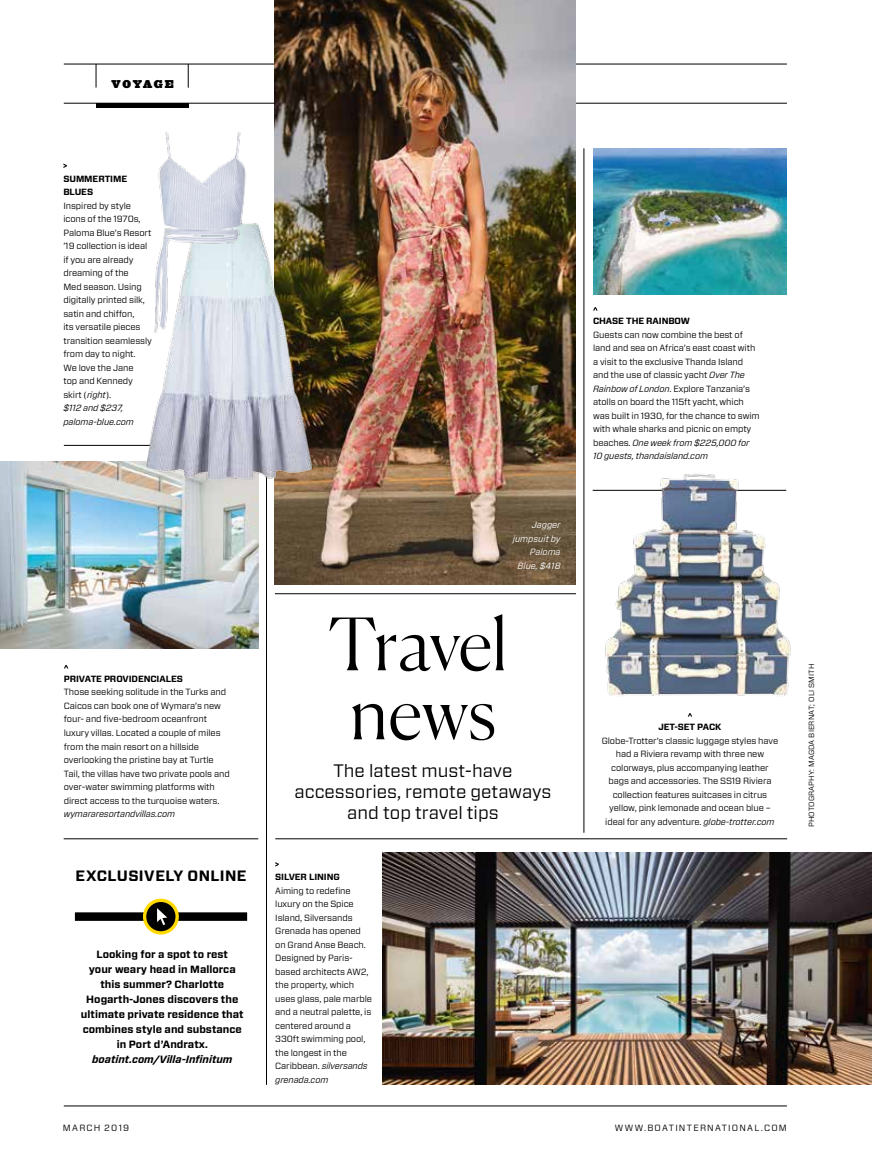
<style>
.page{position:relative;width:872px;height:1170px;background:#fff}
.page>*{position:absolute;margin:0;border:0;box-sizing:border-box;transform-origin:0 0}
.t1{font:300 72px/69px "Canela";letter-spacing:-.01em;color:#000}
.t2{font:18px/21px "Forza";color:#000;text-align:center}
.t3{font:700 15px "Forza";letter-spacing:.025em;color:#000}
.t4{font:700 10.5px/15px "Forza";color:#000;text-align:center}
.t5{font:italic 700 10.5px "Forza";color:#000}
.t6{font:900 10.5px "Ziggurat";letter-spacing:.155em;color:#000}
.t7{font:9px/13.5px "Forza";letter-spacing:-.01em;color:#000}
.t8{font:700 9px/13.5px "Forza";letter-spacing:-.01em;color:#000}
.t9{font:9px "Forza";letter-spacing:.135em;color:#000}
.t10{font:italic 9px/13.5px "Forza";color:#fff;text-align:right}
.t11{font:italic 9px "Forza";letter-spacing:-.01em;color:#000}
.t12{font:7.5px "Forza";letter-spacing:.02em;color:#000}
.s1{font-style:italic}
</style>
<div class="page">
<img style="left:0;top:461px;width:258px;height:187px">
<hr style="left:583px;top:148px;width:1px;height:684px;background:#000">
<hr style="left:64px;top:1105px;width:723px;height:1px;background:#000">
<hr style="left:64px;top:64px;width:723px;height:1px;background:#000">
<hr style="left:64px;top:103px;width:723px;height:1px;background:#000">
<hr style="left:96px;top:103px;width:92px;height:4px;background:#000">
<svg style="left:96px;top:64px;width:1px;height:24px"></svg>
<svg style="left:188px;top:64px;width:1px;height:24px"></svg>
<hr style="left:275px;top:838px;width:512px;height:1px;background:#000">
<hr style="left:64px;top:838px;width:194px;height:1px;background:#000">
<hr style="left:275px;top:593px;width:301px;height:1px;background:#000">
<hr style="left:266px;top:445px;width:1px;height:639px;background:#000">
<div style="left:75px;top:912px;width:172px;height:8px;background:#000"></div>
<svg style="left:143px;top:898px;width:36px;height:36px"></svg>
<div style="left:146px;top:901px;width:29px;height:30px;background:#000;border-radius:50%"></div>
<svg style="left:157px;top:908px;width:10px;height:17px"></svg>
<svg style="left:63px;top:163px;width:4px;height:5px"></svg>
<svg style="left:275px;top:862px;width:4px;height:4px"></svg>
<hr style="left:64px;top:445px;width:194px;height:1px;background:#000">
<img style="left:275px;top:0;width:300px;height:585px">
<img style="left:382px;top:852px;width:490px;height:232px">
<img style="left:593px;top:148px;width:194px;height:146px">
<img style="left:561px;top:445px;width:230px;height:273px">
<img style="left:123px;top:192px;width:210px;height:316px">
<img style="left:141px;top:132px;width:115px;height:214px">
<p class="t6" style="left:112px;top:75px;width:64px">VOYAGE</p>
<p class="t8" style="left:63px;top:172px;width:65px">SUMMERTIME<br>BLUES</p>
<p class="t7" style="left:63px;top:198px;width:90px">Inspired by style icons of the 1970s,<br>Paloma Blue’s Resort ’19 collection is ideal if you are already dreaming of the<br>Med season. Using digitally printed silk, satin and chiffon,<br>its versatile pieces transition seamlessly from day to night.<br>We love the Jane<br>top and Kennedy skirt (<span class="s1">right</span>).<br><span class="s1">$112 and $237, paloma-blue.com</span></p>
<p class="t8" style="left:64px;top:672px;width:120px">PRIVATE PROVIDENCIALES</p>
<p class="t7" style="left:64px;top:685px;width:167px">Those seeking solitude in the Turks and Caicos can book one of Wymara’s new four- and five-bedroom oceanfront luxury villas. Located a couple of miles from the main resort on a hillside overlooking the pristine bay at Turtle Tail, the villas have two private pools and over-water swimming platforms with direct access to the turquoise waters.</p>
<p class="t11" style="left:64px;top:807px;width:113px">wymararesortandvillas.com</p>
<h3 class="t3" style="left:76px;top:865px;width:172px">EXCLUSIVELY ONLINE</h3>
<p class="t4" style="left:81px;top:947px;width:164px">Looking for a spot to rest<br>your weary head in Mallorca this summer? Charlotte<br>Hogarth-Jones discovers the ultimate private residence that combines style and substance in Port d’Andratx.</p>
<p class="t5" style="left:92px;top:1052px;width:142px">boatint.com/Villa-Infinitum</p>
<p class="t9" style="left:63px;top:1121px;width:68px">MARCH 2019</p>
<p class="t10" style="left:513px;top:518px;width:49px">Jagger jumpsuit by<br>Paloma<br>Blue, $418</p>
<h1 class="t1" style="left:328px;top:603px;width:180px">Travel news</h1>
<h2 class="t2" style="left:294px;top:760px;width:258px">The latest must-have accessories, remote getaways and top travel tips</h2>
<p class="t8" style="left:275px;top:870px;width:66px">SILVER LINING</p>
<p class="t7" style="left:275px;top:883px;width:98px">Aiming to redefine luxury on the Spice<br>Island, Silversands<br>Grenada has opened on Grand Anse Beach.<br>Designed by Paris&shy;based architects AW2, the property, which uses glass, pale marble and a neutral palette, is centered around a<br>330ft swimming pool, the longest in the<br>Caribbean. <span class="s1">silversands grenada.com</span></p>
<p class="t8" style="left:593px;top:314px;width:98px">CHASE THE RAINBOW</p>
<p class="t7" style="left:593px;top:327px;width:168px">Guests can now combine the best of land and sea on Africa’s east coast with a visit to the exclusive Thanda Island and the use of classic yacht <span class="s1">Over The Rainbow of London</span>. Explore Tanzania’s atolls on board the 115ft yacht, which was built in 1930, for the chance to swim with whale sharks and picnic on empty beaches. <span class="s1">One week from $225,000 for 10 guests, thandaisland.com</span></p>
<p class="t8" style="left:658px;top:720px;width:65px">JET-SET PACK</p>
<p class="t7" style="left:601px;top:733px;width:178px;text-align:center">Globe-Trotter’s classic luggage styles have had a Riviera revamp with three new colorways, plus accompanying leather bags and accessories. The SS19 Riviera collection features suitcases in citrus yellow, pink lemonade and ocean blue – ideal for any adventure. <span class="s1">globe-trotter.com</span></p>
<p class="t12" style="left:806px;top:827px;width:165px;rotate:-90deg">PHOTOGRAPHY: MAGDA BIERNAT; OLI SMITH</p>
<p class="t9" style="left:614px;top:1121px;width:174px">WWW.BOATINTERNATIONAL.COM</p>
</div>
